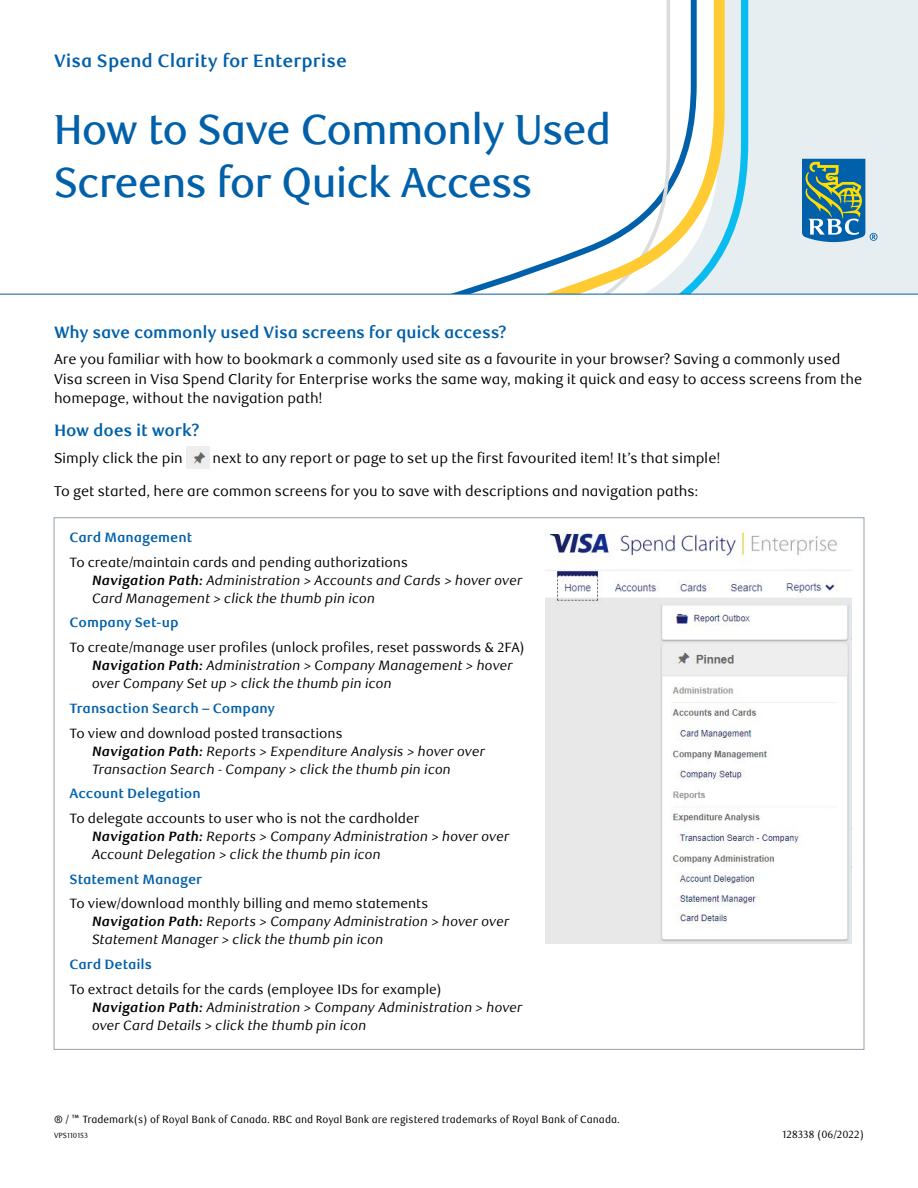
<style>
.page{position:relative;width:918px;height:1188px;background:#fff}
.page>*{position:absolute;margin:0;border:0;box-sizing:border-box;transform-origin:0 0}
.t1{font:500 42px/52.5px "RBC Display";letter-spacing:-.01em;color:#0060a9}
.t2{font:700 18px "RBC Text";color:#0060a9}
.t3{font:700 16.5px "RBC Text";letter-spacing:-.01em;color:#0060a9}
.t4{font:14.25px/19.5px "RBC Text";letter-spacing:-.005em;color:#000}
.t5{font:italic 13.5px/18px "RBC Text";letter-spacing:-.005em;color:#000}
.t6{font:700 13.5px "RBC Text";color:#0060a9}
.t7{font:10.5px "RBC Text Cond";color:#000}
.t8{font:7.5px "RBC Text Cond";color:#000}
.s1{font-style:normal}
.s2{font-weight:700}
</style>
<div class="page">
<div style="left:0;top:0;width:918px;height:294px;background:#e7eef1"></div>
<svg style="left:725px;top:0;width:23px;height:294px"></svg>
<div style="left:0;top:0;width:725px;height:294px;background:#fff"></div>
<hr style="left:0;top:294px;width:918px;height:1px;background:#0060a9">
<img style="left:186px;top:446px;width:23px;height:23px">
<svg style="left:802px;top:159px;width:76px;height:83px"></svg>
<img style="left:545px;top:529px;width:307px;height:415px">
<h2 class="t2" style="left:54px;top:50px;width:295px">Visa Spend Clarity for Enterprise</h2>
<h1 class="t1" style="left:54px;top:105px;width:559px">How to Save Commonly Used<br>Screens for Quick Access</h1>
<p class="t3" style="left:54px;top:323px;width:454px">Why save commonly used Visa screens for quick access?</p>
<p class="t4" style="left:54px;top:350px;width:810px">Are you familiar with how to bookmark a commonly used site as a favourite in your browser? Saving a commonly used<br>Visa screen in Visa Spend Clarity for Enterprise works the same way, making it quick and easy to access screens from the homepage, without the navigation path!</p>
<p class="t3" style="left:54px;top:421px;width:147px">How does it work?</p>
<p class="t4" style="left:54px;top:448px;width:130px">Simply click the pin</p>
<p class="t4" style="left:213px;top:448px;width:509px">next to any report or page to set up the first favourited item! It’s that simple!</p>
<p class="t4" style="left:54px;top:481px;width:646px">To get started, here are common screens for you to save with descriptions and navigation paths:</p>
<p class="t6" style="left:70px;top:529px;width:124px">Card Management</p>
<p class="t5" style="left:92px;top:553px;width:432px;text-indent:-23px"><span class="s1">To create/maintain cards and pending authorizations<br></span><span class="s2">Navigation Path:</span> Administration &gt; Accounts and Cards &gt; hover over<br>Card Management &gt; click the thumb pin icon</p>
<p class="t6" style="left:70px;top:615px;width:111px">Company Set-up</p>
<p class="t5" style="left:92px;top:639px;width:434px;text-indent:-23px"><span class="s1">To create/manage user profiles (unlock profiles, reset passwords &amp; 2FA)<br></span><span class="s2">Navigation Path:</span> Administration &gt; Company Management &gt; hover over Company Set up &gt; click the thumb pin icon</p>
<p class="t6" style="left:70px;top:700px;width:207px">Transaction Search – Company</p>
<p class="t5" style="left:92px;top:724px;width:395px;text-indent:-23px"><span class="s1">To view and download posted transactions<br></span><span class="s2">Navigation Path:</span> Reports &gt; Expenditure Analysis &gt; hover over<br>Transaction Search - Company &gt; click the thumb pin icon</p>
<p class="t6" style="left:70px;top:786px;width:133px">Account Delegation</p>
<p class="t5" style="left:92px;top:810px;width:419px;text-indent:-23px"><span class="s1">To delegate accounts to user who is not the cardholder<br></span><span class="s2">Navigation Path:</span> Reports &gt; Company Administration &gt; hover over<br>Account Delegation &gt; click the thumb pin icon</p>
<p class="t6" style="left:70px;top:871px;width:134px">Statement Manager</p>
<p class="t5" style="left:92px;top:895px;width:419px;text-indent:-23px"><span class="s1">To view/download monthly billing and memo statements<br></span><span class="s2">Navigation Path:</span> Reports &gt; Company Administration &gt; hover over<br>Statement Manager &gt; click the thumb pin icon</p>
<p class="t6" style="left:70px;top:957px;width:84px">Card Details</p>
<p class="t5" style="left:92px;top:981px;width:432px;text-indent:-23px"><span class="s1">To extract details for the cards (employee IDs for example)<br></span><span class="s2">Navigation Path:</span> Administration &gt; Company Administration &gt; hover over Card Details &gt; click the thumb pin icon</p>
<p class="t7" style="left:54px;top:1113px;width:567px">® / ™ Trademark(s) of Royal Bank of Canada. RBC and Royal Bank are registered trademarks of Royal Bank of Canada.</p>
<p class="t8" style="left:54px;top:1131px;width:36px">VPS110153</p>
<p class="t7" style="left:783px;top:1129px;width:83px">128338 (06/2022)</p>
</div>
